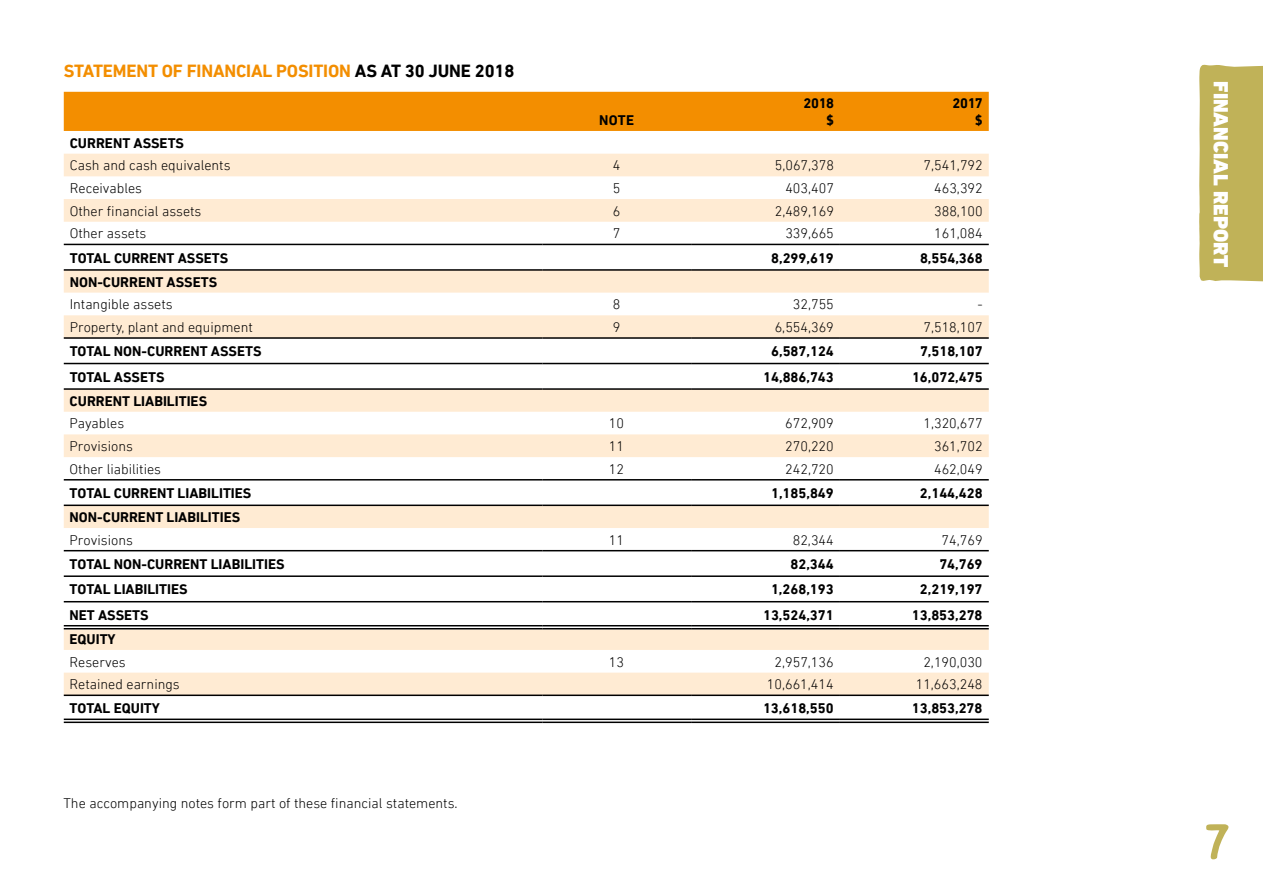
<style>
.page{position:relative;width:1263px;height:893px;background:#fff}
.page>*{position:absolute;margin:0;border:0;box-sizing:border-box;transform-origin:0 0}
.t1{font:51px "Good Dog New";color:#c0b258}
.t2{font:900 21px "DIN Next LT Pro";color:#fff}
.t3{font:700 18px "DIN Next LT Pro";color:#f38e00}
.t4{font:700 18px "DIN Next LT Pro";letter-spacing:-.01em;color:#000}
.t5{font:300 14.25px "DIN Next LT Pro";color:#000}
.t6{font:700 14.25px/16.5px "DIN Next LT Pro";color:#000;text-align:right}
</style>
<div class="page">
<div style="left:64px;top:92px;width:925px;height:39px;background:#f38e00"></div>
<svg style="left:64px;top:153px;width:925px;height:566px"></svg>
<div style="left:64px;top:154px;width:925px;height:22px;background:#ffebd3"></div>
<svg style="left:64px;top:199px;width:925px;height:495px"></svg>
<svg style="left:64px;top:626px;width:478px;height:2px"></svg>
<svg style="left:542px;top:626px;width:149px;height:2px"></svg>
<svg style="left:691px;top:626px;width:149px;height:2px"></svg>
<svg style="left:840px;top:626px;width:149px;height:2px"></svg>
<svg style="left:64px;top:720px;width:478px;height:2px"></svg>
<svg style="left:542px;top:720px;width:149px;height:2px"></svg>
<svg style="left:691px;top:720px;width:149px;height:2px"></svg>
<svg style="left:840px;top:720px;width:149px;height:2px"></svg>
<hr style="left:64px;top:244px;width:478px;height:1px;background:#000">
<hr style="left:542px;top:244px;width:149px;height:1px;background:#000">
<hr style="left:691px;top:244px;width:149px;height:1px;background:#000">
<hr style="left:840px;top:244px;width:149px;height:1px;background:#000">
<hr style="left:64px;top:269px;width:478px;height:2px;background:#000">
<hr style="left:542px;top:269px;width:149px;height:2px;background:#000">
<hr style="left:691px;top:269px;width:149px;height:2px;background:#000">
<hr style="left:840px;top:269px;width:149px;height:2px;background:#000">
<hr style="left:64px;top:337px;width:478px;height:2px;background:#000">
<hr style="left:542px;top:337px;width:149px;height:2px;background:#000">
<hr style="left:691px;top:337px;width:149px;height:2px;background:#000">
<hr style="left:840px;top:337px;width:149px;height:2px;background:#000">
<hr style="left:64px;top:363px;width:478px;height:1px;background:#000">
<hr style="left:542px;top:363px;width:149px;height:1px;background:#000">
<hr style="left:691px;top:363px;width:149px;height:1px;background:#000">
<hr style="left:840px;top:363px;width:149px;height:1px;background:#000">
<hr style="left:64px;top:388px;width:478px;height:2px;background:#000">
<hr style="left:542px;top:388px;width:149px;height:2px;background:#000">
<hr style="left:691px;top:388px;width:149px;height:2px;background:#000">
<hr style="left:840px;top:388px;width:149px;height:2px;background:#000">
<hr style="left:64px;top:479px;width:478px;height:2px;background:#000">
<hr style="left:542px;top:479px;width:149px;height:2px;background:#000">
<hr style="left:691px;top:479px;width:149px;height:2px;background:#000">
<hr style="left:840px;top:479px;width:149px;height:2px;background:#000">
<hr style="left:64px;top:505px;width:478px;height:1px;background:#000">
<hr style="left:542px;top:505px;width:149px;height:1px;background:#000">
<hr style="left:691px;top:505px;width:149px;height:1px;background:#000">
<hr style="left:840px;top:505px;width:149px;height:1px;background:#000">
<hr style="left:64px;top:550px;width:478px;height:1px;background:#000">
<hr style="left:542px;top:550px;width:149px;height:1px;background:#000">
<hr style="left:691px;top:550px;width:149px;height:1px;background:#000">
<hr style="left:840px;top:550px;width:149px;height:1px;background:#000">
<hr style="left:64px;top:575px;width:478px;height:2px;background:#000">
<hr style="left:542px;top:575px;width:149px;height:2px;background:#000">
<hr style="left:691px;top:575px;width:149px;height:2px;background:#000">
<hr style="left:840px;top:575px;width:149px;height:2px;background:#000">
<hr style="left:64px;top:601px;width:478px;height:1px;background:#000">
<hr style="left:542px;top:601px;width:149px;height:1px;background:#000">
<hr style="left:691px;top:601px;width:149px;height:1px;background:#000">
<hr style="left:840px;top:601px;width:149px;height:1px;background:#000">
<hr style="left:64px;top:625px;width:478px;height:1px;background:#000">
<hr style="left:64px;top:628px;width:478px;height:1px;background:#000">
<hr style="left:542px;top:625px;width:149px;height:1px;background:#000">
<hr style="left:542px;top:628px;width:149px;height:1px;background:#000">
<hr style="left:691px;top:625px;width:149px;height:1px;background:#000">
<hr style="left:691px;top:628px;width:149px;height:1px;background:#000">
<hr style="left:840px;top:625px;width:149px;height:1px;background:#000">
<hr style="left:840px;top:628px;width:149px;height:1px;background:#000">
<hr style="left:64px;top:694px;width:478px;height:2px;background:#000">
<hr style="left:542px;top:694px;width:149px;height:2px;background:#000">
<hr style="left:691px;top:694px;width:149px;height:2px;background:#000">
<hr style="left:840px;top:694px;width:149px;height:2px;background:#000">
<hr style="left:64px;top:719px;width:478px;height:1px;background:#000">
<hr style="left:64px;top:722px;width:478px;height:1px;background:#000">
<hr style="left:542px;top:719px;width:149px;height:1px;background:#000">
<hr style="left:542px;top:722px;width:149px;height:1px;background:#000">
<hr style="left:691px;top:719px;width:149px;height:1px;background:#000">
<hr style="left:691px;top:722px;width:149px;height:1px;background:#000">
<hr style="left:840px;top:719px;width:149px;height:1px;background:#000">
<hr style="left:840px;top:722px;width:149px;height:1px;background:#000">
<div style="left:1199px;top:65px;width:64px;height:217px;background:#c0b258"></div>
<p class="t3" style="left:64px;top:61px;width:42px">STATEMENT</p>
<p class="t3" style="left:162px;top:61px;width:125px">OF FINANCIALPOSITION</p>
<p class="t4" style="left:355px;top:61px;width:86px">AS AT 30 JUNE</p>
<p class="t4" style="left:475px;top:61px;width:41px">2018</p>
<p class="t6" style="left:599px;top:112px;width:36px">NOTE</p>
<p class="t6" style="left:803px;top:95px;width:32px">2018 $</p>
<p class="t6" style="left:952px;top:95px;width:32px">2017 $</p>
<p class="t6" style="left:70px;top:135px;width:116px">CURRENT ASSETS</p>
<p class="t5" style="left:70px;top:157px;width:162px">Cash and cash equivalents</p>
<p class="t5" style="left:613px;top:157px;width:9px">4</p>
<p class="t5" style="left:775px;top:157px;width:61px">5,067,378</p>
<p class="t5" style="left:924px;top:157px;width:61px">7,541,792</p>
<p class="t5" style="left:70px;top:180px;width:74px">Receivables</p>
<p class="t5" style="left:613px;top:180px;width:9px">5</p>
<p class="t5" style="left:785px;top:180px;width:50px">403,407</p>
<p class="t5" style="left:934px;top:180px;width:50px">463,392</p>
<p class="t5" style="left:70px;top:203px;width:133px">Other financial assets</p>
<p class="t5" style="left:613px;top:203px;width:9px">6</p>
<p class="t5" style="left:775px;top:203px;width:61px">2,489,169</p>
<p class="t5" style="left:934px;top:203px;width:50px">388,100</p>
<p class="t5" style="left:70px;top:225px;width:78px">Other assets</p>
<p class="t5" style="left:613px;top:225px;width:9px">7</p>
<p class="t5" style="left:785px;top:225px;width:50px">339,665</p>
<p class="t5" style="left:934px;top:225px;width:50px">161,084</p>
<p class="t6" style="left:70px;top:249px;width:160px">TOTAL CURRENT ASSETS</p>
<p class="t6" style="left:771px;top:249px;width:64px">8,299,619</p>
<p class="t6" style="left:920px;top:249px;width:64px">8,554,368</p>
<p class="t6" style="left:70px;top:273px;width:149px">NON‑CURRENT ASSETS</p>
<p class="t5" style="left:70px;top:296px;width:104px">Intangible assets</p>
<p class="t5" style="left:613px;top:296px;width:9px">8</p>
<p class="t5" style="left:793px;top:296px;width:42px">32,755</p>
<p class="t5" style="left:977px;top:296px;width:7px">-</p>
<p class="t5" style="left:70px;top:319px;width:185px">Property, plant and equipment</p>
<p class="t5" style="left:613px;top:319px;width:9px">9</p>
<p class="t5" style="left:775px;top:319px;width:61px">6,554,369</p>
<p class="t5" style="left:923px;top:319px;width:61px">7,518,107</p>
<p class="t6" style="left:70px;top:343px;width:193px">TOTAL NON‑CURRENT ASSETS</p>
<p class="t6" style="left:771px;top:343px;width:64px">6,587,124</p>
<p class="t6" style="left:920px;top:343px;width:64px">7,518,107</p>
<p class="t6" style="left:70px;top:368px;width:96px">TOTAL ASSETS</p>
<p class="t6" style="left:763px;top:368px;width:72px">14,886,743</p>
<p class="t6" style="left:912px;top:368px;width:72px">16,072,475</p>
<p class="t6" style="left:70px;top:393px;width:139px">CURRENT LIABILITIES</p>
<p class="t5" style="left:70px;top:415px;width:56px">Payables</p>
<p class="t5" style="left:609px;top:415px;width:17px">10</p>
<p class="t5" style="left:785px;top:415px;width:50px">672,909</p>
<p class="t5" style="left:923px;top:415px;width:61px">1,320,677</p>
<p class="t5" style="left:70px;top:438px;width:65px">Provisions</p>
<p class="t5" style="left:609px;top:438px;width:17px">11</p>
<p class="t5" style="left:785px;top:438px;width:50px">270,220</p>
<p class="t5" style="left:934px;top:438px;width:50px">361,702</p>
<p class="t5" style="left:70px;top:461px;width:93px">Other liabilities</p>
<p class="t5" style="left:609px;top:461px;width:17px">12</p>
<p class="t5" style="left:785px;top:461px;width:50px">242,720</p>
<p class="t5" style="left:934px;top:461px;width:50px">462,049</p>
<p class="t6" style="left:70px;top:485px;width:183px">TOTAL CURRENT LIABILITIES</p>
<p class="t6" style="left:771px;top:485px;width:64px">1,185,849</p>
<p class="t6" style="left:920px;top:485px;width:64px">2,144,428</p>
<p class="t6" style="left:70px;top:509px;width:172px">NON‑CURRENT LIABILITIES</p>
<p class="t5" style="left:70px;top:532px;width:65px">Provisions</p>
<p class="t5" style="left:609px;top:532px;width:17px">11</p>
<p class="t5" style="left:793px;top:532px;width:42px">82,344</p>
<p class="t5" style="left:942px;top:532px;width:42px">74,769</p>
<p class="t6" style="left:70px;top:556px;width:216px">TOTAL NON‑CURRENT LIABILITIES</p>
<p class="t6" style="left:790px;top:556px;width:45px">82,344</p>
<p class="t6" style="left:939px;top:556px;width:45px">74,769</p>
<p class="t6" style="left:70px;top:581px;width:120px">TOTAL LIABILITIES</p>
<p class="t6" style="left:771px;top:581px;width:64px">1,268,193</p>
<p class="t6" style="left:920px;top:581px;width:64px">2,219,197</p>
<p class="t6" style="left:70px;top:607px;width:81px">NET ASSETS</p>
<p class="t6" style="left:763px;top:607px;width:72px">13,524,371</p>
<p class="t6" style="left:912px;top:607px;width:72px">13,853,278</p>
<p class="t6" style="left:70px;top:631px;width:48px">EQUITY</p>
<p class="t5" style="left:70px;top:653px;width:58px">Reserves</p>
<p class="t5" style="left:609px;top:653px;width:17px">13</p>
<p class="t5" style="left:774px;top:653px;width:61px">2,957,136</p>
<p class="t5" style="left:923px;top:653px;width:61px">2,190,030</p>
<p class="t5" style="left:70px;top:676px;width:112px">Retained earnings</p>
<p class="t5" style="left:767px;top:676px;width:68px">10,661,414</p>
<p class="t5" style="left:916px;top:676px;width:68px">11,663,248</p>
<p class="t6" style="left:70px;top:700px;width:92px">TOTAL EQUITY</p>
<p class="t6" style="left:763px;top:700px;width:72px">13,618,550</p>
<p class="t6" style="left:912px;top:700px;width:72px">13,853,278</p>
<p class="t5" style="left:63px;top:795px;width:396px">The accompanying notes form part of these financial statements.</p>
<h2 class="t2" style="left:1233px;top:81px;width:188px;rotate:90deg">financial report</h2>
<h1 class="t1" style="left:1205px;top:808px;width:26px">7</h1>
</div>
